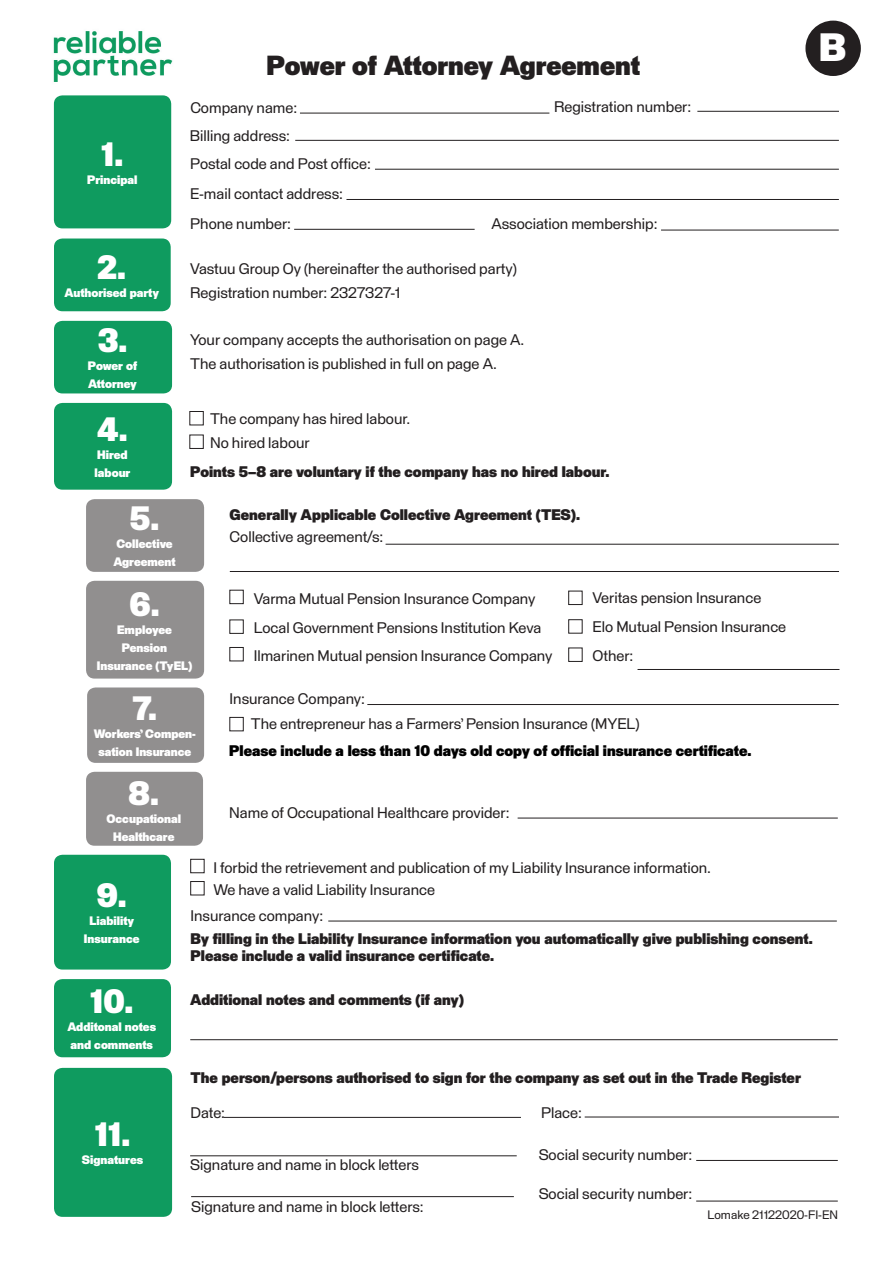
<style>
.page{position:relative;width:893px;height:1263px;background:#fff}
.page>*{position:absolute;margin:0;border:0;box-sizing:border-box;transform-origin:0 0}
.leipis{font:900 38.7px "Staff";color:#fff}
.leipis-2{font:900 33px "Staff";color:#fff}
.leipis-3{font:900 27px "Staff";color:#231f20}
.leipis-4{font:15px "Staff";color:#231f20}
.bullets{font:15px "Staff";color:#231f20}
.leipis-5{font:900 15px/16.5px "Staff";color:#231f20}
.leipis-6{font:900 15px "Staff";color:#000}
.leipis-7{font:900 12px/18px "Staff";color:#fff;text-align:center}
.leipis-8{font:12px "Staff";color:#231f20}
</style>
<div class="page">
<div style="left:54px;top:238px;width:117px;height:73px;background:#0f9b5f;border-radius:9px"></div>
<div style="left:54px;top:321px;width:118px;height:72px;background:#0f9b5f;border-radius:9px"></div>
<div style="left:54px;top:403px;width:118px;height:87px;background:#0f9b5f;border-radius:9px"></div>
<hr style="left:697px;top:111px;width:142px;height:1px;background:#231f20">
<hr style="left:294px;top:229px;width:181px;height:1px;background:#231f20">
<div style="left:54px;top:95px;width:117px;height:133px;background:#0f9b5f;border-radius:9px"></div>
<hr style="left:300px;top:113px;width:249px;height:1px;background:#231f20">
<hr style="left:295px;top:140px;width:544px;height:1px;background:#231f20">
<hr style="left:375px;top:169px;width:464px;height:1px;background:#231f20">
<hr style="left:346px;top:199px;width:493px;height:1px;background:#231f20">
<hr style="left:661px;top:230px;width:178px;height:1px;background:#231f20">
<div style="left:805px;top:21px;width:56px;height:55px;background:#231f20;border-radius:50%"></div>
<div style="left:86px;top:581px;width:118px;height:98px;background:#918f8f;border-radius:9px"></div>
<div style="left:54px;top:1068px;width:118px;height:149px;background:#0f9b5f;border-radius:9px"></div>
<hr style="left:386px;top:544px;width:453px;height:1px;background:#231f20">
<div style="left:54px;top:855px;width:117px;height:114px;background:#0f9b5f;border-radius:9px"></div>
<div style="left:87px;top:687px;width:117px;height:76px;background:#918f8f;border-radius:9px"></div>
<div style="left:86px;top:772px;width:117px;height:74px;background:#918f8f;border-radius:9px"></div>
<div style="left:54px;top:979px;width:117px;height:78px;background:#0f9b5f;border-radius:9px"></div>
<hr style="left:190px;top:1039px;width:648px;height:1px;background:#231f20">
<hr style="left:328px;top:921px;width:509px;height:1px;background:#231f20">
<div style="left:190px;top:881px;width:14px;height:14px;border:1px solid #231f20"></div>
<hr style="left:518px;top:818px;width:320px;height:1px;background:#231f20">
<hr style="left:367px;top:704px;width:472px;height:1px;background:#231f20">
<div style="left:230px;top:717px;width:13px;height:14px;border:1px solid #231f20"></div>
<div style="left:230px;top:590px;width:13px;height:14px;border:1px solid #231f20"></div>
<div style="left:568px;top:591px;width:14px;height:14px;border:1px solid #231f20"></div>
<div style="left:568px;top:619px;width:14px;height:14px;border:1px solid #231f20"></div>
<div style="left:230px;top:647px;width:13px;height:14px;border:1px solid #231f20"></div>
<div style="left:568px;top:648px;width:14px;height:14px;border:1px solid #231f20"></div>
<hr style="left:637px;top:669px;width:202px;height:1px;background:#231f20">
<hr style="left:224px;top:1117px;width:297px;height:1px;background:#231f20">
<hr style="left:585px;top:1116px;width:254px;height:1px;background:#231f20">
<hr style="left:190px;top:1155px;width:327px;height:1px;background:#231f20">
<hr style="left:696px;top:1160px;width:142px;height:1px;background:#231f20">
<hr style="left:696px;top:1201px;width:142px;height:1px;background:#231f20">
<hr style="left:191px;top:1196px;width:323px;height:1px;background:#231f20">
<div style="left:86px;top:499px;width:118px;height:73px;background:#918f8f;border-radius:9px"></div>
<hr style="left:230px;top:571px;width:609px;height:1px;background:#231f20">
<div style="left:190px;top:435px;width:13px;height:14px;border:1px solid #231f20"></div>
<div style="left:190px;top:411px;width:13px;height:14px;border:1px solid #231f20"></div>
<div style="left:190px;top:859px;width:14px;height:14px;border:1px solid #231f20"></div>
<img style="left:53px;top:31px;width:120px;height:51px">
<p class="leipis-2" style="left:101px;top:134px;width:24px">1.</p>
<p class="leipis-7" style="left:87px;top:171px;width:52px">Principal</p>
<p class="leipis-2" style="left:97px;top:247px;width:30px">2.</p>
<p class="leipis-7" style="left:64px;top:284px;width:96px">Authorised party</p>
<p class="leipis-2" style="left:98px;top:321px;width:31px">3.</p>
<p class="leipis-7" style="left:88px;top:357px;width:51px">Power of</p>
<p class="leipis-7" style="left:88px;top:375px;width:50px">Attorney</p>
<p class="leipis-2" style="left:97px;top:410px;width:32px">4.</p>
<p class="leipis-7" style="left:97px;top:446px;width:32px">Hired</p>
<p class="leipis-7" style="left:95px;top:464px;width:37px">labour</p>
<p class="leipis-3" style="left:267px;top:49px;width:375px">Power of Attorney Agreement</p>
<p class="leipis-4" style="left:190px;top:98px;width:108px">Company name:</p>
<p class="leipis-4" style="left:554px;top:98px;width:139px">Registration number:</p>
<p class="leipis-4" style="left:190px;top:126px;width:102px">Billing address:</p>
<p class="leipis-4" style="left:190px;top:155px;width:182px">Postal code and Post office:</p>
<p class="leipis-4" style="left:190px;top:184px;width:154px">E-mail contact address:</p>
<p class="leipis-4" style="left:190px;top:214px;width:102px">Phone number:</p>
<p class="leipis-4" style="left:491px;top:215px;width:168px">Association membership:</p>
<p class="leipis-4" style="left:190px;top:260px;width:328px">Vastuu Group Oy (hereinafter the authorised party)</p>
<p class="leipis-4" style="left:190px;top:284px;width:212px">Registration number: 2327327-1</p>
<p class="leipis-4" style="left:190px;top:331px;width:336px">Your company accepts the authorisation on page A.</p>
<p class="leipis-4" style="left:190px;top:355px;width:308px">The authorisation is published in full on page A.</p>
<p class="bullets" style="left:210px;top:410px;width:202px">The company has hired labour.</p>
<p class="bullets" style="left:210px;top:433px;width:101px">No hired labour</p>
<p class="leipis-5" style="left:190px;top:463px;width:421px">Points 5–8 are voluntary if the company has no hired labour.</p>
<p class="leipis" style="left:819px;top:24px;width:28px">B</p>
<h2 class="leipis-2" style="left:130px;top:499px;width:31px">5.</h2>
<p class="leipis-7" style="left:113px;top:535px;width:64px;text-align:left">Collective<br>Agreement</p>
<h2 class="leipis-2" style="left:130px;top:584px;width:32px">6.</h2>
<p class="leipis-7" style="left:97px;top:620px;width:97px">Employee<br>Pension<br>Insurance (TyEL)</p>
<h2 class="leipis-2" style="left:133px;top:689px;width:26px">7.</h2>
<p class="leipis-7" style="left:94px;top:725px;width:103px">Workers’ Compen&shy;sation Insurance</p>
<h2 class="leipis-2" style="left:129px;top:773px;width:32px">8.</h2>
<p class="leipis-7" style="left:106px;top:809px;width:76px">Occupational<br>Healthcare</p>
<p class="leipis-5" style="left:230px;top:506px;width:352px">Generally Applicable Collective Agreement (TES).</p>
<p class="leipis-4" style="left:230px;top:528px;width:155px">Collective agreement/s:</p>
<p class="bullets" style="left:254px;top:590px;width:283px">Varma Mutual Pension Insurance Company</p>
<p class="bullets" style="left:592px;top:589px;width:170px">Veritas pension Insurance</p>
<p class="bullets" style="left:592px;top:618px;width:195px">Elo Mutual Pension Insurance</p>
<p class="bullets" style="left:254px;top:647px;width:300px">Ilmarinen Mutual pension Insurance Company</p>
<p class="bullets" style="left:592px;top:647px;width:42px">Other:</p>
<p class="bullets" style="left:254px;top:618px;width:289px">Local Government Pensions Institution Keva</p>
<p class="leipis-4" style="left:230px;top:690px;width:137px">Insurance Company:</p>
<p class="leipis-6" style="left:229px;top:742px;width:524px">Please include a less than 10 days old copy of official insurance certificate.</p>
<p class="bullets" style="left:251px;top:715px;width:390px">The entrepreneur has a Farmers’ Pension Insurance (MYEL)</p>
<p class="leipis-4" style="left:229px;top:804px;width:282px">Name of Occupational Healthcare provider:</p>
<p class="bullets" style="left:213px;top:859px;width:499px">I forbid the retrievement and publication of my Liability Insurance information.</p>
<p class="leipis-2" style="left:97px;top:876px;width:31px">9.</p>
<p class="leipis-7" style="left:89px;top:912px;width:46px">Liability</p>
<p class="leipis-7" style="left:84px;top:930px;width:57px">Insurance</p>
<p class="bullets" style="left:213px;top:881px;width:223px">We have a valid Liability Insurance</p>
<p class="leipis-4" style="left:190px;top:907px;width:134px">Insurance company:</p>
<p class="leipis-5" style="left:190px;top:931px;width:624px">By filling in the Liability Insurance information you automatically give publishing consent.<br>Please include a valid insurance certificate.</p>
<p class="leipis-2" style="left:90px;top:982px;width:45px">10.</p>
<p class="leipis-7" style="left:67px;top:1018px;width:90px">Additonal notes</p>
<p class="leipis-7" style="left:71px;top:1036px;width:84px">and comments</p>
<p class="leipis-2" style="left:95px;top:1115px;width:37px">11.</p>
<p class="leipis-7" style="left:82px;top:1151px;width:63px">Signatures</p>
<p class="leipis-5" style="left:190px;top:991px;width:275px">Additional notes and comments (if any)</p>
<p class="leipis-5" style="left:190px;top:1069px;width:612px">The person/persons authorised to sign for the company as set out in the Trade Register</p>
<p class="leipis-4" style="left:190px;top:1103px;width:36px">Date:</p>
<p class="leipis-4" style="left:541px;top:1103px;width:42px">Place:</p>
<p class="leipis-4" style="left:190px;top:1156px;width:230px">Signature and name in block letters</p>
<p class="leipis-4" style="left:539px;top:1146px;width:155px">Social security number:</p>
<p class="leipis-4" style="left:191px;top:1198px;width:234px">Signature and name in block letters:</p>
<p class="leipis-4" style="left:539px;top:1184px;width:155px">Social security number:</p>
<p class="leipis-8" style="left:707px;top:1207px;width:132px">Lomake 21122020-FI-EN</p>
</div>
